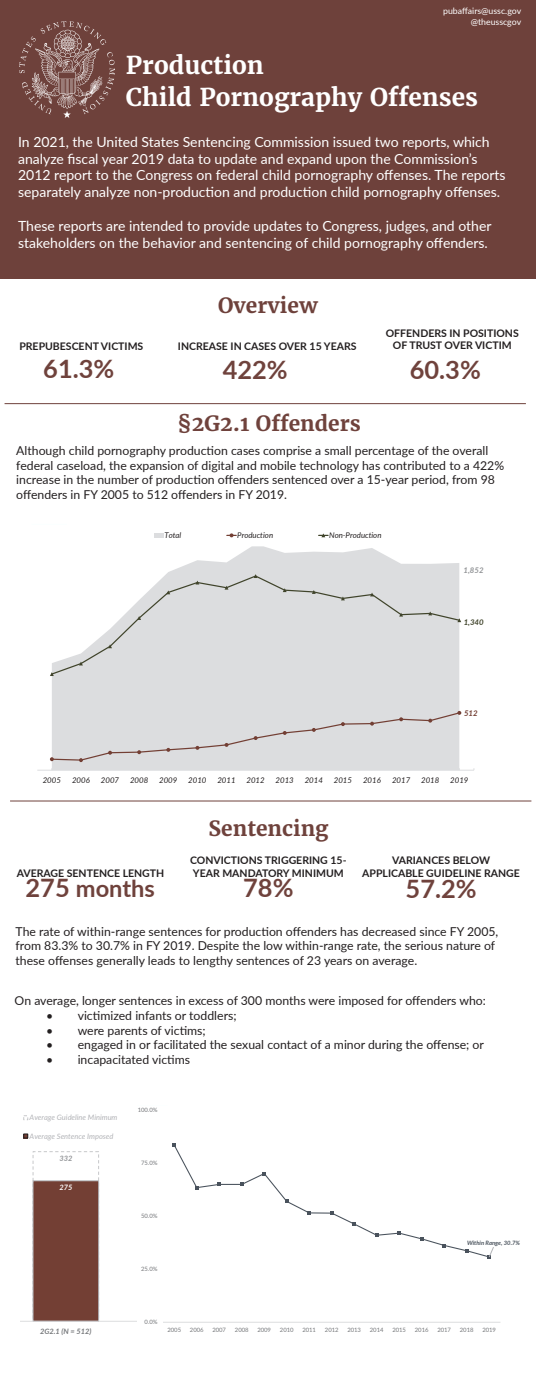
<style>
.page{position:relative;width:536px;height:1386px;background:#fff}
.page>*{position:absolute;margin:0;border:0;box-sizing:border-box;transform-origin:0 0}
.Main_Text{font:700 25.38px "Lato";color:#6f423c}
.t1{font:700 24.5px/31.5px "Merriweather";color:#fff}
.Main_Text-2{font:700 23.62px "Lato";color:#6f423c}
.t2{font:700 21px "Merriweather";color:#6f423c}
.t3{font:700 21px "Merriweather";color:#6e413b}
.t4{font:14px/16.8px "Lato";color:#fff}
.Main_Text-3{font:12.25px/14.7px "Lato";color:#231f20}
.Main_Text-4{font:700 10.5px/12.6px "Lato";color:#231f20;text-align:center}
.t5{font:8.75px "Lato";color:#fff}
.t6{font:italic 7.79px "Lato";color:#231f20}
.t7{font:italic 700 7.79px "Lato";color:#939598}
.t8{font:italic 700 7.79px "Lato";color:#40442b}
.t9{font:italic 700 7.79px "Lato";color:#733f34}
.t10{font:italic 7.44px "Lato";letter-spacing:.005em;color:#b2b3b7}
.t11{font:italic 700 7.44px "Lato";letter-spacing:.005em;color:#76787b}
.t12{font:italic 700 7.44px "Lato";color:#939598}
.t13{font:italic 700 7.44px "Lato";color:#fff}
.t14{font:5.95px "Lato";color:#76787b}
.t15{font:italic 700 5.95px "Lato";color:#49525c}
.s1{font-size:25.38px}
</style>
<div class="page">
<div style="left:0;top:0;width:536px;height:279px;background:#6e413b"></div>
<img style="left:19px;top:22px;width:96px;height:96px">
<hr style="left:5px;top:403px;width:520px;height:1px;background:#6f423c">
<hr style="left:10px;top:801px;width:521px;height:1px;background:#6f423c">
<hr style="left:32px;top:524px;width:35px;height:1px;background:#fbffff">
<svg style="left:52px;top:546px;width:407px;height:224px;fill:#dcdddf"></svg>
<hr style="left:37px;top:770px;width:436px;height:1px;background:#dcdddf">
<div style="left:50px;top:711px;width:411px;height:51px;background:#dcdddf"></div>
<svg style="left:52px;top:575px;width:408px;height:101px;background:#dfdfe1"></svg>
<svg style="left:50px;top:672px;width:4px;height:4px"></svg>
<svg style="left:79px;top:662px;width:4px;height:3px"></svg>
<svg style="left:108px;top:644px;width:4px;height:4px"></svg>
<svg style="left:137px;top:616px;width:4px;height:4px"></svg>
<svg style="left:166px;top:590px;width:4px;height:4px"></svg>
<svg style="left:195px;top:581px;width:4px;height:4px"></svg>
<svg style="left:224px;top:586px;width:4px;height:4px"></svg>
<svg style="left:253px;top:574px;width:4px;height:4px"></svg>
<svg style="left:283px;top:588px;width:3px;height:4px"></svg>
<svg style="left:312px;top:590px;width:3px;height:4px"></svg>
<svg style="left:341px;top:597px;width:4px;height:3px"></svg>
<svg style="left:370px;top:593px;width:4px;height:3px"></svg>
<svg style="left:399px;top:613px;width:4px;height:4px"></svg>
<svg style="left:428px;top:612px;width:4px;height:3px"></svg>
<svg style="left:457px;top:618px;width:4px;height:4px"></svg>
<div style="left:154px;top:533px;width:9px;height:5px;background:#dcdddf"></div>
<svg style="left:227px;top:533px;width:9px;height:4px"></svg>
<svg style="left:318px;top:533px;width:10px;height:4px"></svg>
<div style="left:33px;top:1151px;width:66px;height:171px;border:1px dashed #c7c8ca"></div>
<div style="left:33px;top:1181px;width:66px;height:140px;background:#733f34"></div>
<div style="left:33px;top:1180px;width:66px;height:142px;border:1px solid #b2b3b7"></div>
<hr style="left:20px;top:1321px;width:117px;height:1px;background:#dcdddf">
<svg style="left:23px;top:1115px;width:5px;height:5px"></svg>
<svg style="left:23px;top:1134px;width:5px;height:4px"></svg>
<hr style="left:163px;top:1322px;width:337px;height:1px;background:#dcdddf">
<svg style="left:174px;top:1147px;width:313px;height:110px"></svg>
<svg style="left:172px;top:1143px;width:4px;height:4px"></svg>
<svg style="left:262px;top:1172px;width:4px;height:3px"></svg>
<svg style="left:307px;top:1211px;width:4px;height:4px"></svg>
<svg style="left:330px;top:1211px;width:3px;height:4px"></svg>
<svg style="left:352px;top:1222px;width:4px;height:4px"></svg>
<svg style="left:397px;top:1231px;width:4px;height:4px"></svg>
<svg style="left:420px;top:1237px;width:3px;height:4px"></svg>
<svg style="left:442px;top:1244px;width:4px;height:3px"></svg>
<svg style="left:465px;top:1249px;width:3px;height:4px"></svg>
<svg style="left:195px;top:1183px;width:26px;height:6px"></svg>
<svg style="left:487px;top:1247px;width:6px;height:12px"></svg>
<p class="t5" style="left:443px;top:5px;width:80px">pubaffairs@ussc.gov</p>
<p class="t5" style="left:470px;top:15px;width:52px">@theusscgov</p>
<p class="t1" style="left:126px;top:50px;width:353px">Production<br>Child Pornography Offenses</p>
<p class="t4" style="left:18px;top:133px;width:489px">In 2021, the United States Sentencing Commission issued two reports, which analyze fiscal year 2019 data to update and expand upon the Commission’s 2012 report to the Congress on federal child pornography offenses. The reports separately analyze non-production and production child pornography offenses.</p>
<p class="t4" style="left:18px;top:217px;width:475px">These reports are intended to provide updates to Congress, judges, and other stakeholders on the behavior and sentencing of child pornography offenders.</p>
<p class="Main_Text-4" style="left:19px;top:339px;width:125px">PREPUBESCENT VICTIMS</p>
<p class="Main_Text" style="left:43px;top:351px;width:72px">61.3%</p>
<p class="t3" style="left:218px;top:292px;width:101px">Overview</p>
<p class="Main_Text-4" style="left:178px;top:339px;width:180px">INCREASE IN CASES OVER 15 YEARS</p>
<p class="Main_Text" style="left:222px;top:351px;width:66px">422%</p>
<p class="t2" style="left:177px;top:410px;width:185px">§2G2.1 Offenders</p>
<p class="Main_Text-4" style="left:385px;top:326px;width:134px">OFFENDERS IN POSITIONS<br>OF TRUST OVER VICTIM</p>
<p class="Main_Text" style="left:409px;top:351px;width:72px">60.3%</p>
<p class="Main_Text-3" style="left:16px;top:443px;width:489px">Although child pornography production cases comprise a small percentage of the overall federal caseload, the expansion of digital and mobile technology has contributed to a 422% increase in the number of production offenders sentenced over a 15-year period, from 98 offenders in FY 2005 to 512 offenders in FY 2019.</p>
<p class="t6" style="left:164px;top:530px;width:18px">Total</p>
<p class="t6" style="left:237px;top:530px;width:37px">Production</p>
<p class="t6" style="left:329px;top:530px;width:54px">Non-Production</p>
<p class="t7" style="left:463px;top:564px;width:21px">1,852</p>
<p class="t8" style="left:463px;top:616px;width:21px">1,340</p>
<p class="t9" style="left:464px;top:707px;width:15px">512</p>
<p class="t6" style="left:43px;top:775px;width:20px">2005</p>
<p class="t6" style="left:72px;top:775px;width:19px">2006</p>
<p class="t6" style="left:101px;top:775px;width:20px">2007</p>
<p class="t6" style="left:130px;top:775px;width:20px">2008</p>
<p class="t6" style="left:159px;top:775px;width:20px">2009</p>
<p class="t6" style="left:188px;top:775px;width:20px">2010</p>
<p class="t6" style="left:217px;top:775px;width:20px">2011</p>
<p class="t6" style="left:246px;top:775px;width:20px">2012</p>
<p class="t6" style="left:275px;top:775px;width:20px">2013</p>
<p class="t6" style="left:304px;top:775px;width:20px">2014</p>
<p class="t6" style="left:334px;top:775px;width:20px">2015</p>
<p class="t6" style="left:363px;top:775px;width:19px">2016</p>
<p class="t6" style="left:392px;top:775px;width:20px">2017</p>
<p class="t6" style="left:421px;top:775px;width:20px">2018</p>
<p class="t6" style="left:450px;top:775px;width:20px">2019</p>
<p class="Main_Text-4" style="left:17px;top:866px;width:149px">AVERAGE SENTENCE LENGTH</p>
<p class="Main_Text-2" style="left:26px;top:871px;width:131px"><span class="s1">275</span> months</p>
<p class="t2" style="left:208px;top:815px;width:121px">Sentencing</p>
<p class="Main_Text-4" style="left:190px;top:854px;width:158px;text-align:left">CONVICTIONS TRIGGERING 15-<br>YEAR MANDATORY MINIMUM</p>
<p class="Main_Text" style="left:243px;top:869px;width:52px">78%</p>
<p class="Main_Text-4" style="left:392px;top:854px;width:100px">VARIANCES BELOW</p>
<p class="Main_Text-4" style="left:362px;top:866px;width:159px">APPLICABLE GUIDELINE RANGE</p>
<p class="Main_Text" style="left:405px;top:870px;width:72px">57.2%</p>
<p class="Main_Text-3" style="left:16px;top:923px;width:484px">The rate of within-range sentences for production offenders has decreased since FY 2005, from 83.3% to 30.7% in FY 2019. Despite the low within-range rate, the serious nature of these offenses generally leads to lengthy sentences of 23 years on average.</p>
<p class="Main_Text-3" style="left:15px;top:993px;width:472px">On average, longer sentences in excess of 300 months were imposed for offenders who:</p>
<p class="Main_Text-3" style="left:46px;top:1008px;width:192px">• victimized infants or toddlers;</p>
<p class="Main_Text-3" style="left:46px;top:1022px;width:161px">• were parents of victims;</p>
<p class="Main_Text-3" style="left:46px;top:1037px;width:439px">• engaged in or facilitated the sexual contact of a minor during the offense; or</p>
<p class="Main_Text-3" style="left:46px;top:1052px;width:145px">• incapacitated victims</p>
<p class="t10" style="left:30px;top:1112px;width:89px">Average Guideline Minimum</p>
<p class="t10" style="left:30px;top:1131px;width:85px">Average Sentence Imposed</p>
<p class="t12" style="left:59px;top:1153px;width:14px">332</p>
<p class="t13" style="left:59px;top:1182px;width:14px">275</p>
<p class="t11" style="left:40px;top:1325px;width:53px">2G2.1 (N = 512)</p>
<p class="t14" style="left:138px;top:1105px;width:21px">100.0%</p>
<p class="t14" style="left:141px;top:1158px;width:18px">75.0%</p>
<p class="t14" style="left:141px;top:1211px;width:18px">50.0%</p>
<p class="t14" style="left:141px;top:1265px;width:18px">25.0%</p>
<p class="t15" style="left:467px;top:1239px;width:54px">Within Range, 30.7%</p>
<p class="t14" style="left:144px;top:1318px;width:14px">0.0%</p>
<p class="t14" style="left:167px;top:1326px;width:15px">2005</p>
<p class="t14" style="left:190px;top:1326px;width:15px">2006</p>
<p class="t14" style="left:212px;top:1326px;width:15px">2007</p>
<p class="t14" style="left:235px;top:1326px;width:15px">2008</p>
<p class="t14" style="left:257px;top:1326px;width:15px">2009</p>
<p class="t14" style="left:280px;top:1326px;width:15px">2010</p>
<p class="t14" style="left:302px;top:1326px;width:15px">2011</p>
<p class="t14" style="left:325px;top:1326px;width:15px">2012</p>
<p class="t14" style="left:347px;top:1326px;width:15px">2013</p>
<p class="t14" style="left:370px;top:1326px;width:15px">2014</p>
<p class="t14" style="left:392px;top:1326px;width:15px">2015</p>
<p class="t14" style="left:415px;top:1326px;width:15px">2016</p>
<p class="t14" style="left:437px;top:1326px;width:15px">2017</p>
<p class="t14" style="left:459px;top:1326px;width:15px">2018</p>
<p class="t14" style="left:482px;top:1326px;width:15px">2019</p>
</div>
